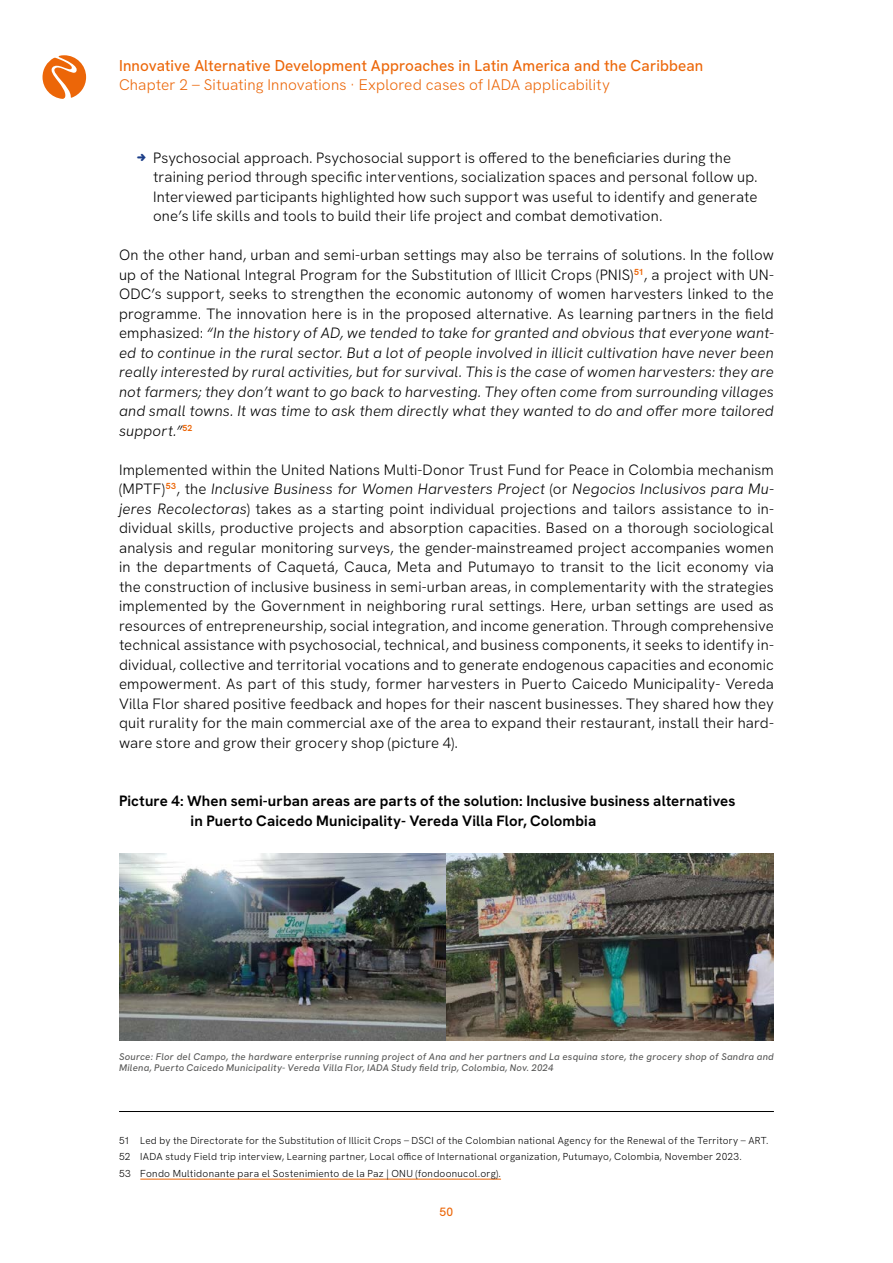
<style>
.page{position:relative;width:893px;height:1263px;background:#fff}
.page>*{position:absolute;margin:0;border:0;box-sizing:border-box;transform-origin:0 0}
.t1{font:500 15.75px "HK Grotesk Pro";letter-spacing:.01em;color:#ec6608}
.t2{font:300 15.3px "HK Grotesk Pro";letter-spacing:.01em;color:#ec6608}
.Lauftext{font:300 15px/19.5px "HK Grotesk Pro";letter-spacing:.01em;color:#000}
.Lauftext-2{font:italic 300 15px/19.5px "HK Grotesk Pro";letter-spacing:.01em;color:#000;text-align:justify}
.Bild-_Grafik-Head{font:700 15px/19.5px "HK Grotesk Pro";letter-spacing:.01em;color:#000}
.t3{font:500 12px "HK Grotesk Pro";color:#ec6608}
.Fußnote{font:300 10.2px "HK Grotesk Pro";letter-spacing:.025em;color:#000}
.Quellen-Nachweis{font:italic 500 9.6px/11.6px "HK Grotesk Pro";letter-spacing:.025em;color:#575756}
.s1{font-style:normal}
.s2{font-style:italic}
</style>
<div class="page">
<svg style="left:43px;top:55px;width:43px;height:44px"></svg>
<img style="left:119px;top:854px;width:655px;height:186px">
<hr style="left:119px;top:1111px;width:655px;height:1px;background:#000">
<hr style="left:140px;top:1179px;width:361px;height:1px;background:#ec6608">
<p class="t1" style="left:119px;top:54px;width:586px">Innovative Alternative Development Approaches in Latin America and the Caribbean</p>
<p class="t2" style="left:119px;top:73px;width:493px">Chapter 2 – Situating Innovations · Explored cases of IADA applicability</p>
<p class="Lauftext" style="left:153px;top:147px;width:606px">Psychosocial approach. Psychosocial support is offered to the beneficiaries during the training period through specific interventions, socialization spaces and personal follow up.<br>Interviewed participants highlighted how such support was useful to identify and generate one’s life skills and tools to build their life project and combat demotivation.</p>
<p class="Lauftext-2" style="left:119px;top:244px;width:656px"><span class="s1">On the other hand, urban and semi-urban settings may also be terrains of solutions. In the follow up of the National Integral Program for the Substitution of Illicit Crops (PNIS)</span><sup>51</sup><span class="s1">, a project with UN-ODC’s support, seeks to strengthen the economic autonomy of women harvesters linked to the programme. The innovation here is in the proposed alternative. As learning partners in the field emphasized:</span> “In the history of AD, we tended to take for granted and obvious that everyone want&shy;ed to continue in the rural sector. But a lot of people involved in illicit cultivation have never been really interested by rural activities, but for survival. This is the case of women harvesters: they are not farmers; they don’t want to go back to harvesting. They often come from surrounding villages and small towns. It was time to ask them directly what they wanted to do and offer more tailored support.”<sup>52</sup></p>
<p class="Lauftext" style="left:119px;top:459px;width:656px;text-align:justify">Implemented within the United Nations Multi-Donor Trust Fund for Peace in Colombia mechanism (MPTF)<sup>53</sup>, the <span class="s2">Inclusive Business for Women Harvesters Project</span> (or <span class="s2">Negocios Inclusivos para Mu&shy;jeres Recolectoras</span>) takes as a starting point individual projections and tailors assistance to in&shy;dividual skills, productive projects and absorption capacities. Based on a thorough sociological analysis and regular monitoring surveys, the gender-mainstreamed project accompanies women in the departments of Caquetá, Cauca, Meta and Putumayo to transit to the licit economy via the construction of inclusive business in semi-urban areas, in complementarity with the strategies implemented by the Government in neighboring rural settings. Here, urban settings are used as resources of entrepreneurship, social integration, and income generation. Through comprehensive technical assistance with psychosocial, technical, and business components, it seeks to identify in&shy;dividual, collective and territorial vocations and to generate endogenous capacities and economic empowerment. As part of this study, former harvesters in Puerto Caicedo Municipality- Vereda Villa Flor shared positive feedback and hopes for their nascent businesses. They shared how they quit rurality for the main commercial axe of the area to expand their restaurant, install their hard&shy;ware store and grow their grocery shop (picture 4).</p>
<p class="Bild-_Grafik-Head" style="left:191px;top:790px;width:546px;text-indent:-72px">Picture 4: When semi-urban areas are parts of the solution: Inclusive business alternatives in Puerto Caicedo Municipality- Vereda Villa Flor, Colombia</p>
<p class="Quellen-Nachweis" style="left:119px;top:1050px;width:656px">Source: Flor del Campo, the hardware enterprise running project of Ana and her partners and La esquina store, the grocery shop of Sandra and<br>Milena, Puerto Caicedo Municipality- Vereda Villa Flor, IADA Study field trip, Colombia, Nov. 2024</p>
<p class="Fußnote" style="left:119px;top:1133px;width:651px">51 Led by the Directorate for the Substitution of Illicit Crops – DSCI of the Colombian national Agency for the Renewal of the Territory – ART.</p>
<p class="Fußnote" style="left:119px;top:1149px;width:624px">52 IADA study Field trip interview, Learning partner, Local office of International organization, Putumayo, Colombia, November 2023.</p>
<p class="Fußnote" style="left:119px;top:1166px;width:383px">53 Fondo Multidonante para el Sostenimiento de la Paz | ONU (fondoonucol.org).</p>
<p class="t3" style="left:440px;top:1202px;width:15px">50</p>
</div>
